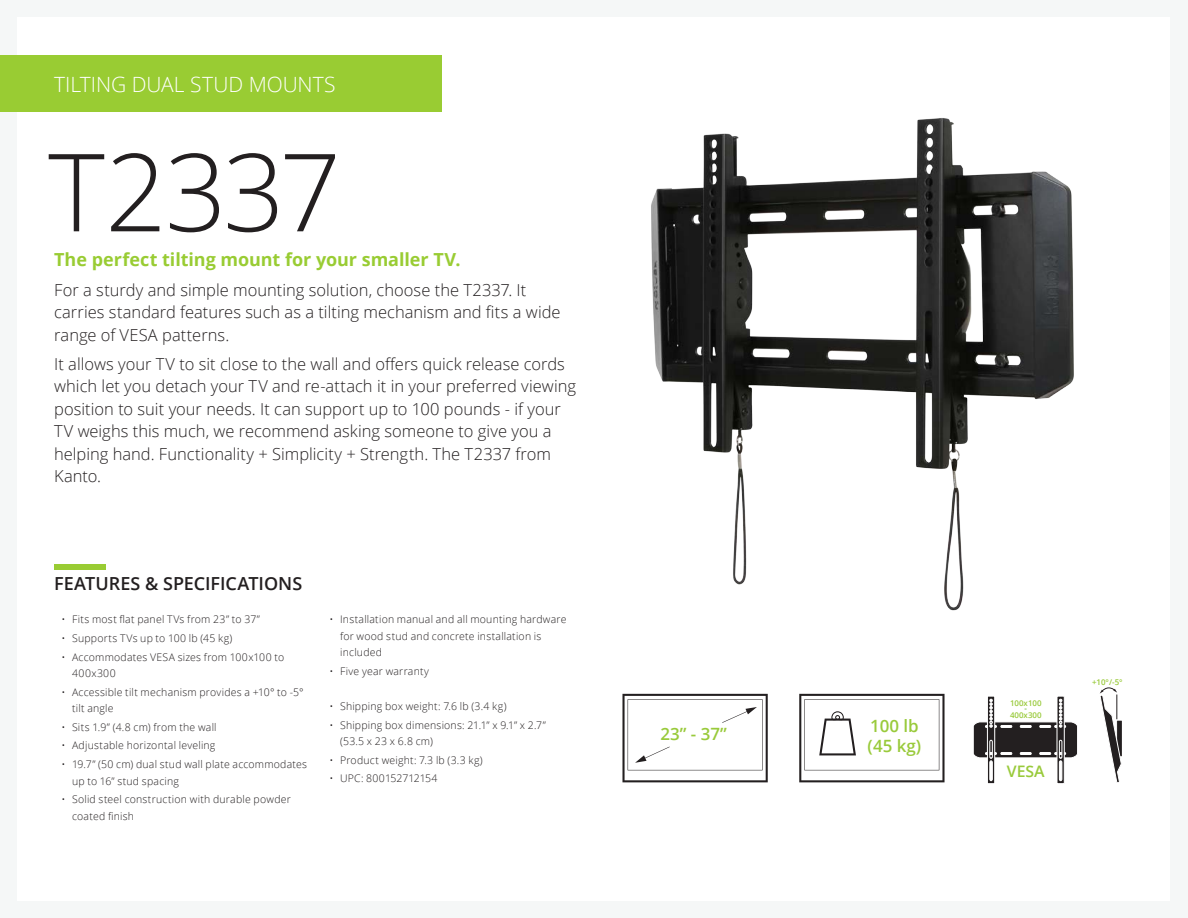
<style>
.page{position:relative;width:1188px;height:918px;background:#f5f7f7}
.page>*{position:absolute;margin:0;border:0;box-sizing:border-box;transform-origin:0 0}
.Model_Title{font:300 108px "Open Sans";letter-spacing:-.025em;color:#231f20}
.Title_Green_Bar{font:300 21px "Open Sans";letter-spacing:-.005em;color:#fff}
.First_Line_Text{font:700 18px "Open Sans";letter-spacing:-.005em;color:#9c3}
.t1{font:600 18px "Open Sans";color:#231f20}
.t2{font:600 16.95px/20.4px "Open Sans";color:#99ca3b}
.Text_Description{font:300 16.5px/22.5px "Open Sans";color:#231f20}
.t3{font:600 15.9px "Open Sans";color:#99ca3b}
.t4{font:300 10.5px/16.5px "Open Sans";letter-spacing:.02em;color:#231f20}
.t5{font:300 10.5px "Open Sans";color:#231f20}
.t6{font:600 7.95px/12.8px "Open Sans";color:#99ca3b}
.t7{font:800 7.95px "Avenir LT Std";color:#79c143}
</style>
<div class="page">
<div style="left:18px;top:17px;width:1152px;height:883px;background:#fff"></div>
<div style="left:0;top:55px;width:442px;height:57px;background:#9c3"></div>
<div style="left:54px;top:564px;width:52px;height:5px;background:#9c3"></div>
<img style="left:651px;top:118px;width:423px;height:493px">
<svg style="left:973px;top:696px;width:105px;height:88px"></svg>
<svg style="left:622px;top:694px;width:146px;height:88px"></svg>
<svg style="left:799px;top:694px;width:146px;height:88px"></svg>
<svg style="left:1100px;top:687px;width:22px;height:96px"></svg>
<p class="Title_Green_Bar" style="left:54px;top:70px;width:283px">TILTING DUAL STUD MOUNTS</p>
<p class="Model_Title" style="left:48px;top:118px;width:294px">T2337</p>
<p class="First_Line_Text" style="left:54px;top:247px;width:408px">The perfect tilting mount for your smaller TV.</p>
<p class="Text_Description" style="left:54px;top:278px;width:508px">For a sturdy and simple mounting solution, choose the T2337. It carries standard features such as a tilting mechanism and fits a wide range of VESA patterns.</p>
<p class="Text_Description" style="left:54px;top:352px;width:523px">It allows your TV to sit close to the wall and offers quick release cords which let you detach your TV and re-attach it in your preferred viewing position to suit your needs. It can support up to 100 pounds - if your TV weighs this much, we recommend asking someone to give you a helping hand. Functionality + Simplicity + Strength. The T2337 from Kanto.</p>
<h3 class="t1" style="left:54px;top:571px;width:250px">FEATURES &amp; SPECIFICATIONS</h3>
<p class="t4" style="left:62px;top:611px;width:200px">• Fits most flat panel TVs from 23” to 37”</p>
<p class="t4" style="left:62px;top:630px;width:172px">• Supports TVs up to 100 lb (45 kg)</p>
<p class="t4" style="left:72px;top:648px;width:214px;text-indent:-10px">• Accommodates VESA sizes from 100x100 to<br>400x300</p>
<p class="t4" style="left:72px;top:683px;width:233px;text-indent:-10px">• Accessible tilt mechanism provides a +10° to -5° tilt angle</p>
<p class="t4" style="left:62px;top:718px;width:157px">• Sits 1.9” (4.8 cm) from the wall</p>
<p class="t4" style="left:62px;top:737px;width:155px">• Adjustable horizontal leveling</p>
<p class="t4" style="left:72px;top:756px;width:236px;text-indent:-10px">• 19.7” (50 cm) dual stud wall plate accommodates up to 16” stud spacing</p>
<p class="t4" style="left:72px;top:791px;width:220px;text-indent:-10px">• Solid steel construction with durable powder coated finish</p>
<p class="t4" style="left:340px;top:611px;width:228px;text-indent:-10px">• Installation manual and all mounting hardware for wood stud and concrete installation is included</p>
<p class="t4" style="left:330px;top:663px;width:101px">• Five year warranty</p>
<p class="t4" style="left:330px;top:698px;width:179px">• Shipping box weight: 7.6 lb (3.4 kg)</p>
<p class="t4" style="left:340px;top:716px;width:207px;text-indent:-10px">• Shipping box dimensions: 21.1” x 9.1” x 2.7” (53.5 x 23 x 6.8 cm)</p>
<p class="t4" style="left:330px;top:751px;width:155px">• Product weight: 7.3 lb (3.3 kg)</p>
<p class="t5" style="left:330px;top:771px;width:109px">• UPC: 800152712154</p>
<p class="t2" style="left:660px;top:724px;width:68px">23” - 37”</p>
<p class="t2" style="left:868px;top:715px;width:55px">100 lb (45 kg)</p>
<p class="t6" style="left:1010px;top:696px;width:33px">100x100<br>400x300</p>
<p class="t7" style="left:1025px;top:704px;width:4px">-</p>
<p class="t3" style="left:1007px;top:760px;width:39px">VESA</p>
<p class="t6" style="left:1092px;top:675px;width:32px">+10°/-5°</p>
</div>
